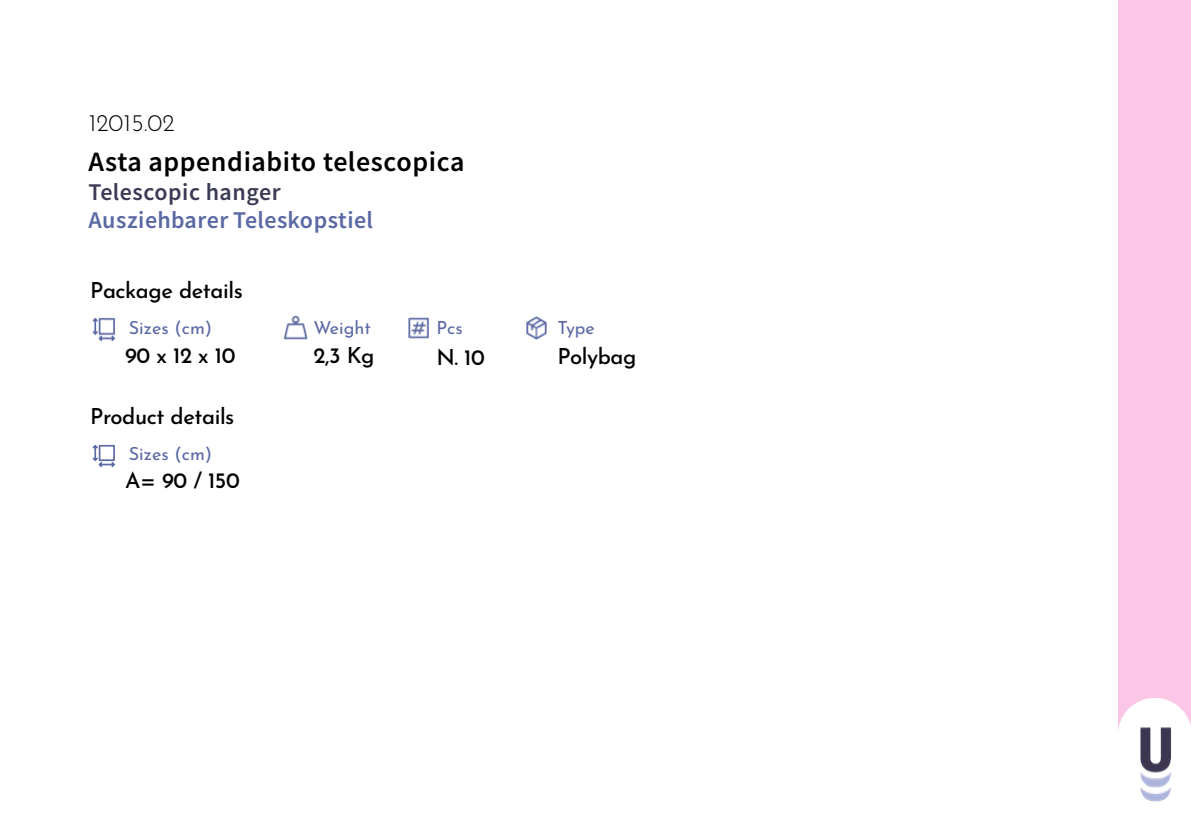
<style>
.page{position:relative;width:1191px;height:840px;background:#fff}
.page>*{position:absolute;margin:0;border:0;box-sizing:border-box;transform-origin:0 0}
.t1{font:28px "Source Sans Variable";letter-spacing:.02em;color:#000}
.t2{font:24px "Source Sans Variable";letter-spacing:.02em;color:#5a68a3}
.t3{font:24px "Source Sans Variable";letter-spacing:.02em;color:#3c3b55}
.t4{font:300 24px "Josefin Sans";color:#000}
.t5{font:500 22px "Josefin Sans";letter-spacing:-.02em;color:#000}
.t6{font:18px "Josefin Sans";color:#5a68a3}
</style>
<div class="page">
<div style="left:1119px;top:0;width:72px;height:731px;background:#fcc6e6"></div>
<div style="left:1118px;top:697px;width:73px;height:72px;background:#fff;border-radius:50%"></div>
<img style="left:1125px;top:712px;width:60px;height:90px">
<img style="left:92px;top:318px;width:23px;height:23px">
<img style="left:284px;top:315px;width:24px;height:25px">
<img style="left:408px;top:317px;width:21px;height:22px">
<img style="left:526px;top:316px;width:21px;height:24px">
<img style="left:92px;top:444px;width:23px;height:23px">
<p class="t4" style="left:89px;top:104px;width:87px">12015.02</p>
<p class="t1" style="left:88px;top:145px;width:377px">Asta appendiabito telescopica</p>
<p class="t3" style="left:88px;top:177px;width:194px">Telescopic hanger</p>
<p class="t2" style="left:88px;top:205px;width:286px">Ausziehbarer Teleskopstiel</p>
<p class="t5" style="left:90px;top:273px;width:154px">Package details</p>
<p class="t6" style="left:129px;top:314px;width:85px">Sizes (cm)</p>
<p class="t6" style="left:313px;top:314px;width:59px">Weight</p>
<p class="t6" style="left:436px;top:314px;width:28px">Pcs</p>
<p class="t6" style="left:557px;top:314px;width:39px">Type</p>
<p class="t5" style="left:125px;top:338px;width:112px">90 x 12 x 10</p>
<p class="t5" style="left:313px;top:338px;width:63px">2,3 Kg</p>
<p class="t5" style="left:436px;top:340px;width:50px">N. 10</p>
<p class="t5" style="left:557px;top:339px;width:81px">Polybag</p>
<p class="t5" style="left:90px;top:399px;width:146px">Product details</p>
<p class="t6" style="left:129px;top:440px;width:85px">Sizes (cm)</p>
<p class="t5" style="left:125px;top:463px;width:116px">A= 90 / 150</p>
</div>
